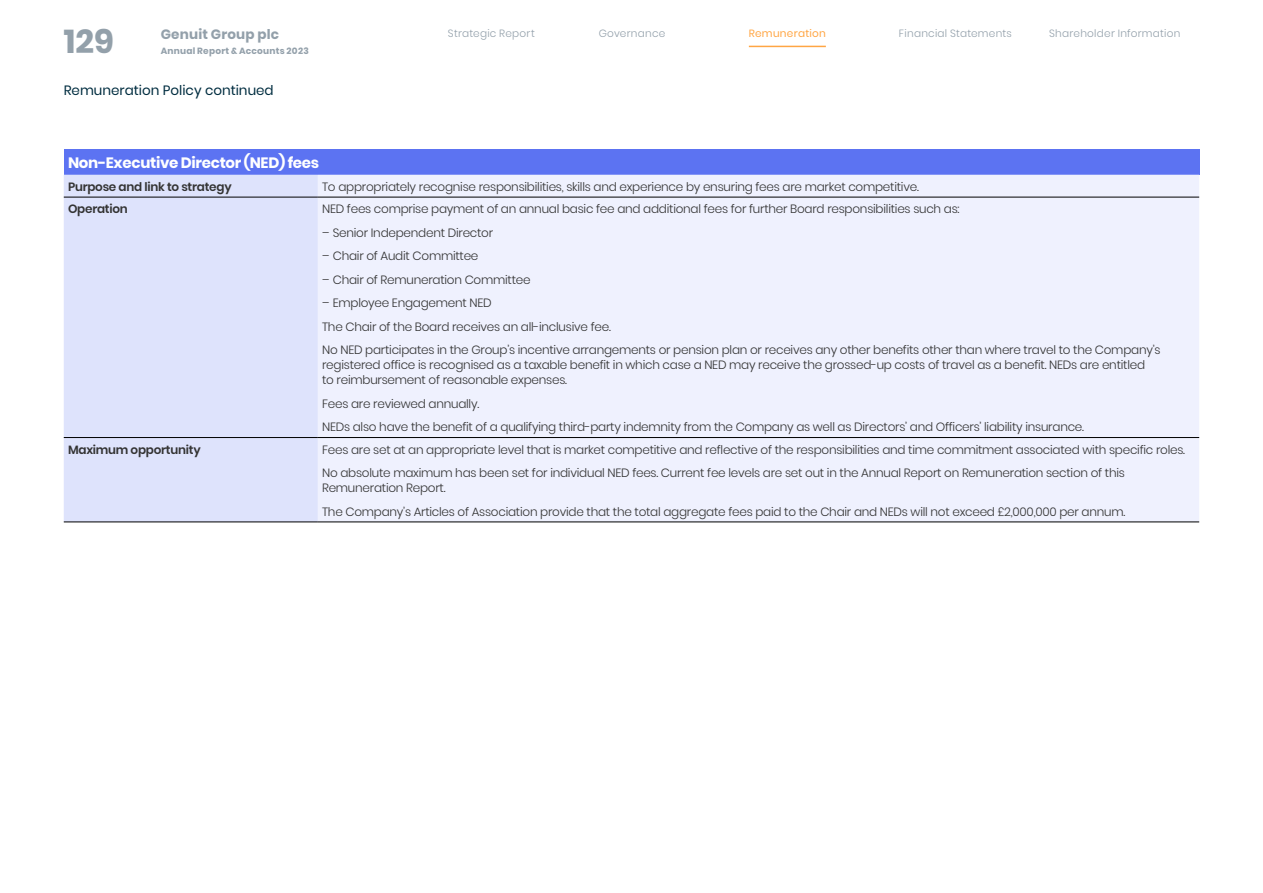
<style>
.page{position:relative;width:1263px;height:893px;background:#fff}
.page>*{position:absolute;margin:0;border:0;box-sizing:border-box;transform-origin:0 0}
.t1{font:700 33px "Poppins";color:#93a0aa}
.t2{font:700 15px "Poppins";letter-spacing:-.02em;color:#fff}
.t3{font:13.5px "Poppins";color:#002d40}
.t4{font:700 13.5px "Poppins";letter-spacing:.015em;color:#93a0aa}
.t5{font:300 12px/23.5px "Poppins";letter-spacing:-.02em;color:#333}
.t6{font:600 12px "Poppins";letter-spacing:-.02em;color:#333}
.t7{font:300 10.5px "Poppins";letter-spacing:.025em;color:#93a0aa}
.t8{font:10.5px "Poppins";letter-spacing:.025em;color:#ffa644}
.t9{font:700 9px "Poppins";letter-spacing:.025em;color:#93a0aa}
</style>
<div class="page">
<div style="left:64px;top:149px;width:1135px;height:26px;background:#5c73f2"></div>
<div style="left:64px;top:175px;width:254px;height:347px;background:#dee3fc"></div>
<div style="left:318px;top:175px;width:881px;height:347px;background:#eff1fe"></div>
<hr style="left:64px;top:437px;width:254px;height:1px;background:#000">
<hr style="left:318px;top:437px;width:881px;height:1px;background:#000">
<hr style="left:64px;top:522px;width:254px;height:1px;background:#000">
<hr style="left:318px;top:522px;width:881px;height:1px;background:#000">
<hr style="left:64px;top:197px;width:254px;height:1px;background:#000">
<hr style="left:318px;top:197px;width:881px;height:1px;background:#000">
<hr style="left:749px;top:46px;width:77px;height:1px;background:#ffa644">
<h1 class="t1" style="left:64px;top:22px;width:52px">129</h1>
<p class="t4" style="left:161px;top:27px;width:120px">Genuit Group plc</p>
<p class="t9" style="left:161px;top:46px;width:150px">Annual Report &amp; Accounts 2023</p>
<p class="t3" style="left:64px;top:82px;width:211px">Remuneration Policy continued</p>
<p class="t7" style="left:448px;top:27px;width:88px">Strategic Report</p>
<p class="t7" style="left:599px;top:27px;width:68px">Governance</p>
<p class="t8" style="left:749px;top:27px;width:79px">Remuneration</p>
<p class="t7" style="left:899px;top:27px;width:114px">Financial Statements</p>
<p class="t7" style="left:1049px;top:27px;width:133px">Shareholder Information</p>
<p class="t2" style="left:68px;top:154px;width:253px">Non-Executive Director (NED) fees</p>
<p class="t6" style="left:68px;top:180px;width:165px">Purpose and link to strategy</p>
<p class="t5" style="left:322px;top:175px;width:598px">To appropriately recognise responsibilities, skills and experience by ensuring fees are market competitive.</p>
<p class="t6" style="left:68px;top:202px;width:61px">Operation</p>
<p class="t5" style="left:322px;top:197px;width:639px">NED fees comprise payment of an annual basic fee and additional fees for further Board responsibilities such as:</p>
<p class="t5" style="left:322px;top:221px;width:173px">– Senior Independent Director</p>
<p class="t5" style="left:322px;top:244px;width:158px">– Chair of Audit Committee</p>
<p class="t5" style="left:322px;top:268px;width:210px">– Chair of Remuneration Committee</p>
<p class="t5" style="left:322px;top:291px;width:840px">– Employee Engagement NED<br>The Chair of the Board receives an all-inclusive fee.<br>No NED participates in the Group’s incentive arrangements or pension plan or receives any other benefits other than where travel to the Company’s</p>
<p class="t5" style="left:322px;top:357px;width:824px;line-height:15px">registered office is recognised as a taxable benefit in which case a NED may receive the grossed-up costs of travel as a benefit. NEDs are entitled to reimbursement of reasonable expenses.</p>
<p class="t5" style="left:322px;top:392px;width:763px">Fees are reviewed annually.<br>NEDs also have the benefit of a qualifying third-party indemnity from the Company as well as Directors’ and Officers’ liability insurance.</p>
<p class="t6" style="left:68px;top:442px;width:134px">Maximum opportunity</p>
<p class="t5" style="left:322px;top:438px;width:864px">Fees are set at an appropriate level that is market competitive and reflective of the responsibilities and time commitment associated with specific roles.<br>No absolute maximum has been set for individual NED fees. Current fee levels are set out in the Annual Report on Remuneration section of this</p>
<p class="t5" style="left:322px;top:476px;width:805px">Remuneration Report.<br>The Company’s Articles of Association provide that the total aggregate fees paid to the Chair and NEDs will not exceed £2,000,000 per annum.</p>
</div>
